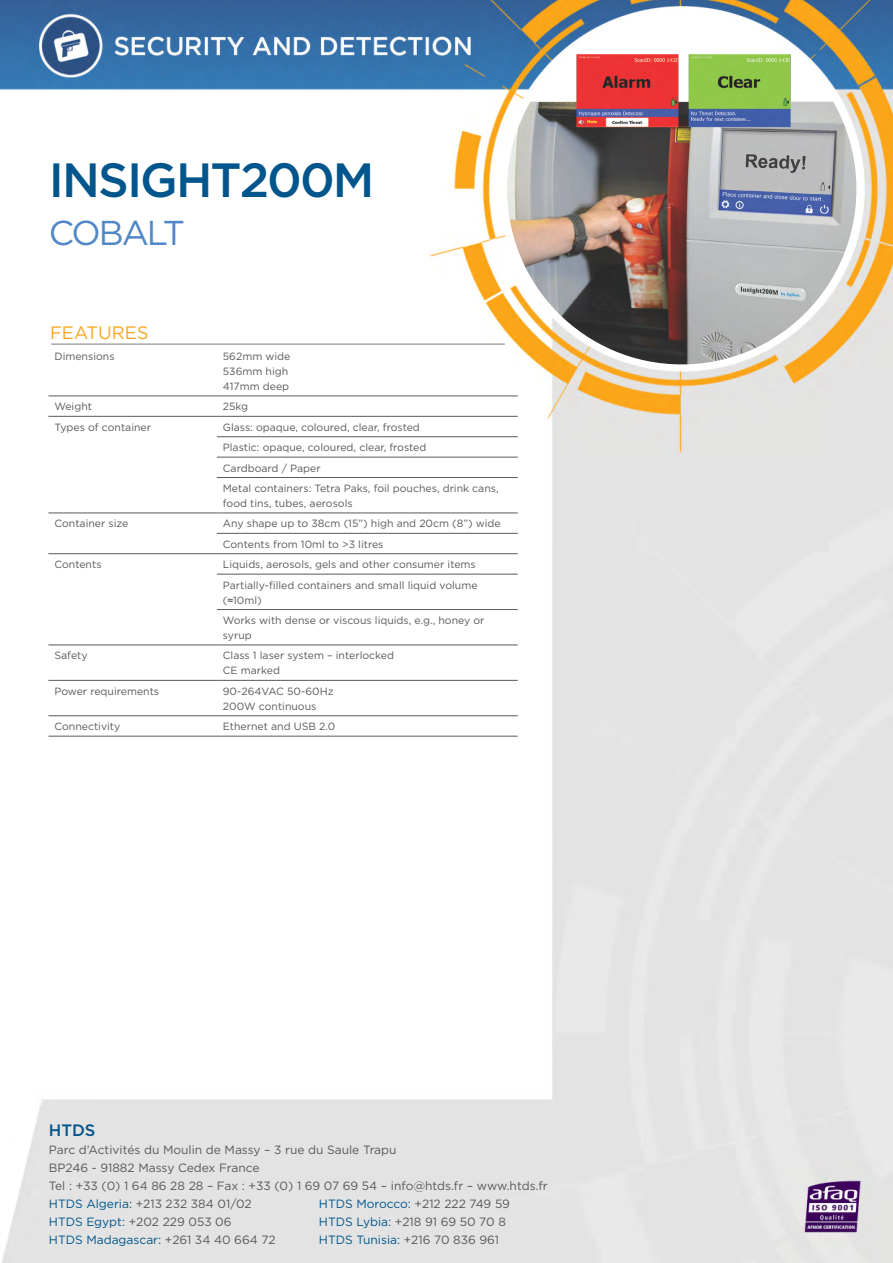
<style>
.page{position:relative;width:893px;height:1263px;background:#fff}
.page>*{position:absolute;margin:0;border:0;box-sizing:border-box;transform-origin:0 0}
.t1{font:500 48px "Gotham";letter-spacing:-.04em;color:#00568c}
.t2{font:34.5px "Gotham";letter-spacing:-.06em;color:#5087c7}
.t3{font:18px "Gotham";color:#faa61a}
.t4{font:500 16.5px "Gotham";color:#00568c}
.t5{font:12px "Gotham";color:#58595b}
.t6{font:12px "Gotham";color:#00568c}
.t7{font:10.5px/20.4px "Gotham";color:#58595b}
.s1{font-family:"Arial"}
.s2{color:#58595b}
.s3{color:#00568c}
</style>
<div class="page">
<img style="left:0;top:0;width:893px;height:1263px">
<hr style="left:51px;top:343px;width:454px;height:2px;background:#a5a7aa">
<hr style="left:48px;top:396px;width:169px;height:1px;background:#58595b">
<hr style="left:217px;top:396px;width:301px;height:1px;background:#58595b">
<hr style="left:48px;top:416px;width:169px;height:1px;background:#58595b">
<hr style="left:217px;top:416px;width:301px;height:1px;background:#58595b">
<hr style="left:217px;top:436px;width:301px;height:1px;background:#58595b">
<hr style="left:217px;top:457px;width:301px;height:1px;background:#58595b">
<hr style="left:217px;top:477px;width:301px;height:1px;background:#58595b">
<hr style="left:48px;top:513px;width:169px;height:1px;background:#58595b">
<hr style="left:217px;top:513px;width:301px;height:1px;background:#58595b">
<hr style="left:217px;top:533px;width:301px;height:1px;background:#58595b">
<hr style="left:48px;top:553px;width:169px;height:1px;background:#58595b">
<hr style="left:217px;top:553px;width:301px;height:1px;background:#58595b">
<hr style="left:217px;top:574px;width:301px;height:1px;background:#58595b">
<hr style="left:217px;top:609px;width:301px;height:1px;background:#58595b">
<hr style="left:48px;top:645px;width:169px;height:1px;background:#58595b">
<hr style="left:217px;top:645px;width:301px;height:1px;background:#58595b">
<hr style="left:48px;top:680px;width:169px;height:1px;background:#58595b">
<hr style="left:217px;top:680px;width:301px;height:1px;background:#58595b">
<hr style="left:48px;top:715px;width:169px;height:1px;background:#58595b">
<hr style="left:217px;top:715px;width:301px;height:1px;background:#58595b">
<hr style="left:48px;top:736px;width:169px;height:1px;background:#58595b">
<hr style="left:217px;top:736px;width:301px;height:1px;background:#58595b">
<img style="left:507px;top:21px;width:349px;height:343px">
<h1 class="t1" style="left:49px;top:149px;width:327px">INSIGHT200M</h1>
<h2 class="t2" style="left:49px;top:211px;width:138px">COBALT</h2>
<h3 class="t3" style="left:50px;top:321px;width:100px">FEATURES</h3>
<p class="t7" style="left:54px;top:346px;width:62px">Dimensions</p>
<p class="t7" style="left:54px;top:396px;width:39px">Weight</p>
<p class="t7" style="left:54px;top:417px;width:98px">Types of container</p>
<p class="t7" style="left:54px;top:513px;width:75px">Container size</p>
<p class="t7" style="left:54px;top:554px;width:49px">Contents</p>
<p class="t7" style="left:54px;top:645px;width:35px">Safety</p>
<p class="t7" style="left:54px;top:681px;width:106px">Power requirements</p>
<p class="t7" style="left:54px;top:716px;width:67px">Connectivity</p>
<p class="t7" style="left:223px;top:346px;width:69px">562mm wide</p>
<p class="t7" style="left:223px;top:363px;width:68px;line-height:15px">536mm high<br>417mm deep</p>
<p class="t7" style="left:223px;top:396px;width:27px">25kg</p>
<p class="t7" style="left:223px;top:417px;width:199px">Glass: opaque, coloured, clear, frosted</p>
<p class="t7" style="left:223px;top:437px;width:277px">Plastic: opaque, coloured, clear, frosted<br>Cardboard / Paper<br>Metal containers: Tetra Paks, foil pouches, drink cans,</p>
<p class="t7" style="left:223px;top:493px;width:279px">food tins, tubes, aerosols<br>Any shape up to 38cm (15”) high and 20cm (8”) wide</p>
<p class="t7" style="left:223px;top:534px;width:254px">Contents from 10ml to &gt;3 litres<br>Liquids, aerosols, gels and other consumer items</p>
<p class="t7" style="left:223px;top:577px;width:256px;line-height:15px">Partially-filled containers and small liquid volume (<span class="s1">≈</span>10ml(</p>
<p class="t7" style="left:223px;top:612px;width:263px;line-height:15px">Works with dense or viscous liquids g.e, ., honey or syrup</p>
<p class="t7" style="left:223px;top:645px;width:173px">Class 1 laser system – interlocked</p>
<p class="t7" style="left:223px;top:660px;width:112px">CE marked<br>90-264VAC 50-60Hz</p>
<p class="t7" style="left:223px;top:696px;width:114px">200W continuous<br>Ethernet and USB 2.0</p>
<h3 class="t4" style="left:49px;top:1119px;width:48px">HTDS</h3>
<p class="t5" style="left:49px;top:1142px;width:349px">Parc d’Activités du Moulin de Massy – 3 rue du Saule Trapu</p>
<p class="t5" style="left:49px;top:1160px;width:212px">BP246 - 91882 Massy Cedex France</p>
<p class="t5" style="left:49px;top:1178px;width:500px">Tel : +33 (0) 1 64 86 28 28 – Fax : +33 (0) 1 69 07 69 54 – info@htds f r. – www.htds f r.</p>
<p class="t6" style="left:319px;top:1196px;width:193px">HTDS Morocco: <span class="s2">+212 222 749 59</span></p>
<p class="t5" style="left:49px;top:1196px;width:204px"><span class="s3">HTDS Algeria:</span> +213 232 384 01/02</p>
<p class="t5" style="left:49px;top:1214px;width:184px"><span class="s3">HTDS Egypt:</span> +202 229 053 06</p>
<p class="t6" style="left:49px;top:1232px;width:228px">HTDS Madagascar: <span class="s2">+261 34 40 664 72</span></p>
<p class="t5" style="left:319px;top:1214px;width:188px"><span class="s3">HTDS Lybia:</span> +218 91 69 50 70 8</p>
<p class="t6" style="left:319px;top:1232px;width:182px">HTDS Tunisia: <span class="s2">+216 70 836 961</span></p>
</div>
